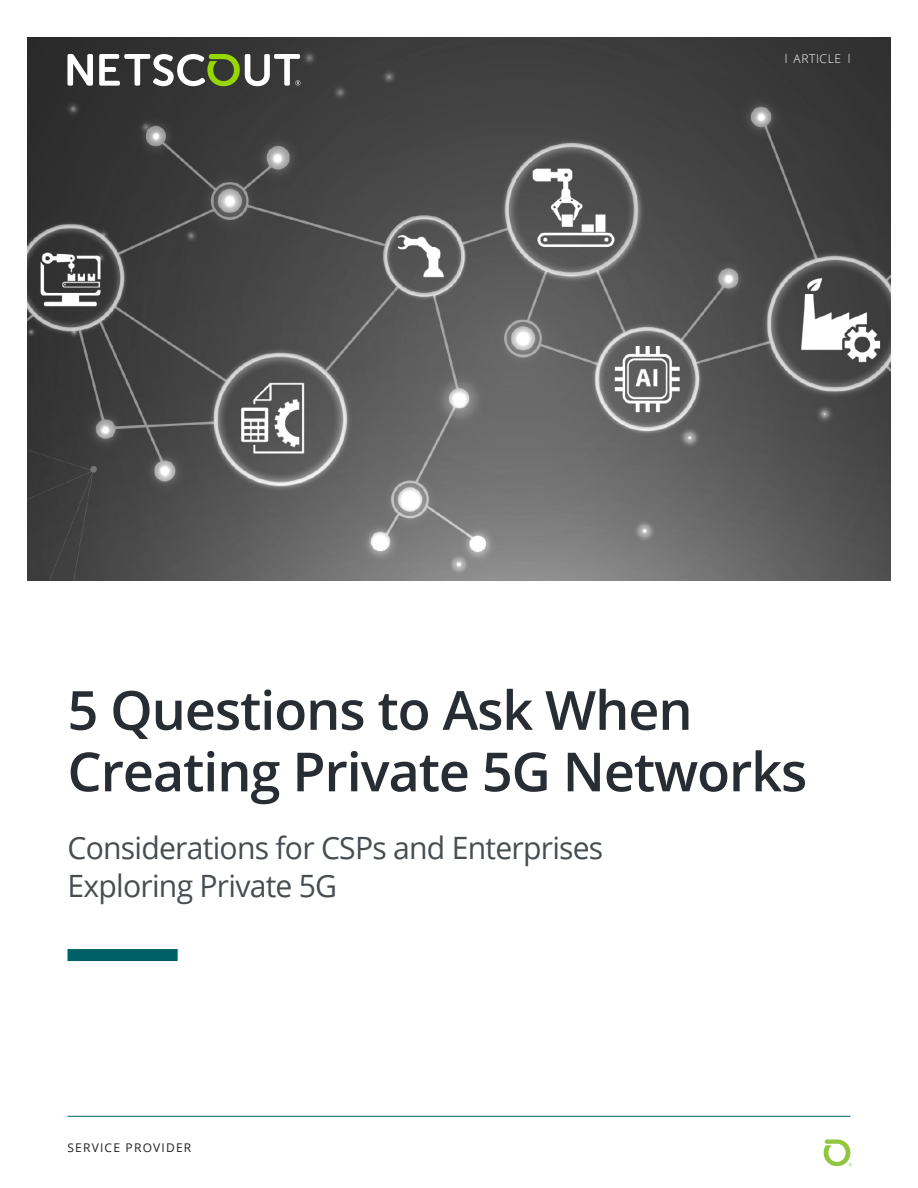
<style>
.page{position:relative;width:918px;height:1188px;background:#fff}
.page>*{position:absolute;margin:0;border:0;box-sizing:border-box;transform-origin:0 0}
.Document_Title{font:600 54px/61.5px "Open Sans";letter-spacing:-.02em;color:#282d34}
.Cover_-_Subtitle{font:30.75px/37.5px "Open Sans";letter-spacing:-.025em;color:#484d52}
.t1{font:12px "Open Sans";letter-spacing:.1em;color:#231f20}
.t2{font:300 12px "Open Sans";letter-spacing:.05em;color:#fff}
</style>
<div class="page">
<svg style="left:824px;top:1139px;width:28px;height:27px"></svg>
<hr style="left:68px;top:1116px;width:782px;height:1px;background:#006068">
<img style="left:27px;top:38px;width:864px;height:542px">
<svg style="left:67px;top:54px;width:26px;height:32px"></svg>
<svg style="left:99px;top:54px;width:201px;height:32px"></svg>
<div style="left:68px;top:949px;width:110px;height:12px;background:#006068"></div>
<p class="t2" style="left:785px;top:51px;width:67px">l ARTICLE l</p>
<p class="Document_Title" style="left:68px;top:678px;width:741px">5 Questions to Ask When<br>Creating Private 5G Networks</p>
<p class="Cover_-_Subtitle" style="left:68px;top:828px;width:537px">Considerations for CSPs and Enterprises<br>Exploring Private 5G</p>
<p class="t1" style="left:68px;top:1139px;width:125px">SERVICE PROVIDER</p>
</div>
